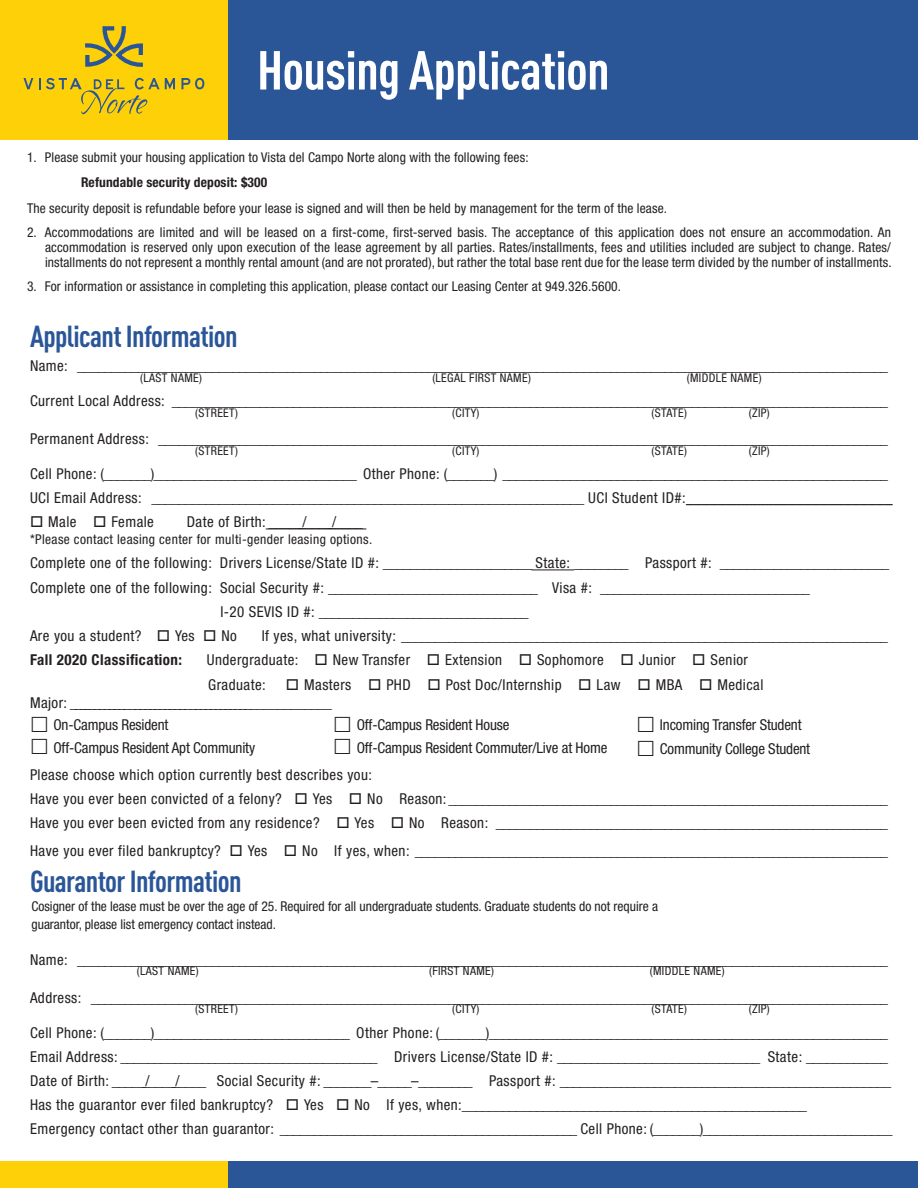
<style>
.page{position:relative;width:918px;height:1188px;background:#fff}
.page>*{position:absolute;margin:0;border:0;box-sizing:border-box;transform-origin:0 0}
.t1{font:700 condensed 54px "DIN Pro";letter-spacing:-.01em;color:#fff}
.Subheads{font:700 condensed 30px "DIN Pro";letter-spacing:-.02em;color:#2a5698}
.Paragraph_Style_1{font:condensed 15px/24.3px "Helvetica Neue LT Std";letter-spacing:.03em;color:#231f20}
.Paragraph_Style_1-2{font:condensed 15px "Helvetica Neue LT Std";letter-spacing:-.01em;color:#231f20}
.Paragraph_Style_1-3{font:700 condensed 15px "Helvetica Neue LT Std";letter-spacing:.03em;color:#231f20}
.Paragraph_Style_1-4{font:condensed 13.5px/15px "Helvetica Neue LT Std";letter-spacing:.01em;color:#231f20;text-align:justify}
.Paragraph_Style_1-5{font:condensed 13.5px "Helvetica Neue LT Std";letter-spacing:.03em;color:#231f20}
.Paragraph_Style_1-6{font:700 condensed 13.5px "Helvetica Neue LT Std";letter-spacing:.01em;color:#231f20}
.Paragraph_Style_1-7{font:condensed 12px "Helvetica Neue LT Std";letter-spacing:.03em;color:#231f20}
</style>
<div class="page">
<div style="left:228px;top:1161px;width:690px;height:27px;background:#2a5698"></div>
<div style="left:0;top:1161px;width:228px;height:27px;background:#fdd007"></div>
<hr style="left:686px;top:504px;width:206px;height:1px;background:#231f20">
<hr style="left:266px;top:529px;width:100px;height:1px;background:#231f20">
<hr style="left:531px;top:570px;width:43px;height:1px;background:#231f20">
<div style="left:0;top:0;width:228px;height:140px;background:#fdd007"></div>
<div style="left:228px;top:0;width:690px;height:140px;background:#2a5698"></div>
<svg style="left:23px;top:78px;width:10px;height:11px"></svg>
<svg style="left:39px;top:78px;width:136px;height:36px"></svg>
<svg style="left:181px;top:78px;width:23px;height:11px"></svg>
<svg style="left:85px;top:26px;width:58px;height:41px"></svg>
<h1 class="t1" style="left:257px;top:30px;width:354px">Housing Application</h1>
<p class="Paragraph_Style_1-4" style="left:27px;top:149px;width:503px">1. Please submit your housing application to Vista del Campo Norte along with the following fees:</p>
<p class="Paragraph_Style_1-6" style="left:81px;top:174px;width:188px">Refundable security deposit: $300</p>
<p class="Paragraph_Style_1-4" style="left:27px;top:200px;width:642px">The security deposit is refundable before your lease is signed and will then be held by management for the term of the lease.</p>
<p class="Paragraph_Style_1-4" style="left:45px;top:224px;width:848px;text-indent:-18px">2. Accommodations are limited and will be leased on a first-come, first-served basis. The acceptance of this application does not ensure an accommodation. An accommodation is reserved only upon execution of the lease agreement by all parties. Rates/installments, fees and utilities included are subject to change. Rates/ installments do not represent a monthly rental amount (and are not prorated), but rather the total base rent due for the lease term divided by the number of installments.</p>
<p class="Paragraph_Style_1-4" style="left:27px;top:278px;width:596px">3. For information or assistance in completing this application, please contact our Leasing Center at 949.326.5600.</p>
<p class="Subheads" style="left:30px;top:314px;width:209px">Applicant Information</p>
<p class="Paragraph_Style_1" style="left:30px;top:354px;width:860px">Name: ________________________________________________________________________________________________________________________</p>
<p class="Paragraph_Style_1-7" style="left:140px;top:371px;width:63px">(LAST NAME)</p>
<p class="Paragraph_Style_1-7" style="left:432px;top:371px;width:100px">(LEGAL FIRST NAME)</p>
<p class="Paragraph_Style_1-7" style="left:687px;top:371px;width:76px">(MIDDLE NAME)</p>
<p class="Paragraph_Style_1" style="left:30px;top:389px;width:859px">Current Local Address: __________________________________________________________________________________________________________</p>
<p class="Paragraph_Style_1-7" style="left:195px;top:406px;width:44px">(STREET)</p>
<p class="Paragraph_Style_1-7" style="left:452px;top:406px;width:29px">(CITY)</p>
<p class="Paragraph_Style_1-7" style="left:652px;top:406px;width:37px">(STATE)</p>
<p class="Paragraph_Style_1-7" style="left:749px;top:406px;width:22px">(ZIP)</p>
<p class="Paragraph_Style_1" style="left:30px;top:427px;width:859px">Permanent Address: ____________________________________________________________________________________________________________</p>
<p class="Paragraph_Style_1-7" style="left:195px;top:444px;width:44px">(STREET)</p>
<p class="Paragraph_Style_1-7" style="left:452px;top:444px;width:29px">(CITY)</p>
<p class="Paragraph_Style_1-7" style="left:652px;top:444px;width:37px">(STATE)</p>
<p class="Paragraph_Style_1-7" style="left:749px;top:444px;width:22px">(ZIP)</p>
<p class="Paragraph_Style_1" style="left:30px;top:461px;width:859px">Cell Phone: (_______)______________________________ Other Phone: (_______) _________________________________________________________</p>
<p class="Paragraph_Style_1" style="left:30px;top:486px;width:864px">UCI Email Address: ________________________________________________________________ UCI Student ID#:__________________________</p>
<p class="Paragraph_Style_1" style="left:30px;top:510px;width:125px">□ Male □ Female</p>
<p class="Paragraph_Style_1" style="left:187px;top:510px;width:151px">Date of Birth: __________/</p>
<p class="Paragraph_Style_1" style="left:302px;top:510px;width:6px">/</p>
<p class="Paragraph_Style_1" style="left:329px;top:510px;width:36px">_____</p>
<p class="Paragraph_Style_1-5" style="left:30px;top:532px;width:344px">*Please contact leasing center for multi-gender leasing options.</p>
<p class="Paragraph_Style_1" style="left:30px;top:551px;width:861px">Complete one of the following: Drivers License/State ID #: ______________________ State: ________ Passport #: _________________________</p>
<p class="Paragraph_Style_1" style="left:30px;top:575px;width:782px">Complete one of the following: Social Security #: _______________________________ Visa #: _______________________________</p>
<p class="Paragraph_Style_1" style="left:220px;top:599px;width:310px">I-20 SEVIS ID #: _______________________________</p>
<p class="Paragraph_Style_1" style="left:30px;top:624px;width:208px">Are you a student? □ Yes □ No</p>
<p class="Paragraph_Style_1" style="left:262px;top:624px;width:628px">If yes, what university: ________________________________________________________________________</p>
<p class="Paragraph_Style_1-3" style="left:30px;top:651px;width:154px">Fall 2020 Classification:</p>
<p class="Paragraph_Style_1" style="left:207px;top:648px;width:543px">Undergraduate: □ New Transfer □ Extension □ Sophomore □ Junior □ Senior<br>Graduate:</p>
<p class="Paragraph_Style_1" style="left:30px;top:675px;width:735px;line-height:18.3px;text-indent:256px">□ Masters □ PHD □ Post Doc/Internship □ Law □ MBA □ Medical<br>M a j o r : ____________ ____________ ____________ ____________</p>
<p class="Paragraph_Style_1-2" style="left:53px;top:717px;width:116px">On-Campus Resident</p>
<p class="Paragraph_Style_1-2" style="left:53px;top:739px;width:203px">Off-Campus Resident Apt Community</p>
<p class="Paragraph_Style_1-2" style="left:357px;top:717px;width:154px">Off-Campus Resident House</p>
<p class="Paragraph_Style_1-2" style="left:357px;top:739px;width:252px">Off-Campus Resident Commuter/Live at Home</p>
<p class="Paragraph_Style_1-2" style="left:660px;top:717px;width:143px">Incoming Transfer Student</p>
<p class="Paragraph_Style_1-2" style="left:660px;top:741px;width:152px">Community College Student</p>
<p class="Paragraph_Style_1" style="left:30px;top:762px;width:344px">Please choose which option currently best describes you:</p>
<p class="Paragraph_Style_1" style="left:30px;top:787px;width:859px">Have you ever been convicted of a felony? □ Yes □ No Reason: _________________________________________________________________</p>
<p class="Paragraph_Style_1" style="left:30px;top:811px;width:859px">Have you ever been evicted from any residence? □ Yes □ No Reason: __________________________________________________________</p>
<p class="Paragraph_Style_1" style="left:30px;top:838px;width:859px">Have you ever filed bankruptcy? □ Yes □ No If yes, when: ______________________________________________________________________</p>
<p class="Subheads" style="left:30px;top:859px;width:213px">Guarantor Information</p>
<p class="Paragraph_Style_1-4" style="left:32px;top:897px;width:628px;line-height:18px">Cosigner of the lease must be over the age of 25. Required for all undergraduate students. Graduate students do not require a guarantor, please list emergency contact instead.</p>
<p class="Paragraph_Style_1" style="left:30px;top:947px;width:860px">Name: ________________________________________________________________________________________________________________________</p>
<p class="Paragraph_Style_1-7" style="left:137px;top:964px;width:63px">(LAST NAME)</p>
<p class="Paragraph_Style_1-7" style="left:429px;top:964px;width:66px">(FIRST NAME)</p>
<p class="Paragraph_Style_1-7" style="left:650px;top:964px;width:76px">(MIDDLE NAME)</p>
<p class="Paragraph_Style_1" style="left:30px;top:985px;width:860px">Address: ______________________________________________________________________________________________________________________</p>
<p class="Paragraph_Style_1-7" style="left:195px;top:1002px;width:44px">(STREET)</p>
<p class="Paragraph_Style_1-7" style="left:452px;top:1002px;width:29px">(CITY)</p>
<p class="Paragraph_Style_1-7" style="left:652px;top:1002px;width:37px">(STATE)</p>
<p class="Paragraph_Style_1-7" style="left:749px;top:1002px;width:22px">(ZIP)</p>
<p class="Paragraph_Style_1" style="left:30px;top:1020px;width:859px">Cell Phone: (_______)_____________________________ Other Phone: (_______)___________________________________________________________</p>
<p class="Paragraph_Style_1" style="left:30px;top:1044px;width:859px">Email Address: ______________________________________ Drivers License/State ID #: ______________________________ State: ____________</p>
<p class="Paragraph_Style_1" style="left:30px;top:1068px;width:863px">Date of Birth: _____/_____/_____ Social Security #: _______–_____–________ Passport #: _________________________________________________</p>
<p class="Paragraph_Style_1" style="left:30px;top:1093px;width:778px">Has the guarantor ever filed bankruptcy? □ Yes □ No If yes, when:___________________________________________________</p>
<p class="Paragraph_Style_1" style="left:30px;top:1117px;width:864px">Emergency contact other than guarantor: ____________________________________________ Cell Phone: (_______)____________________________</p>
</div>
